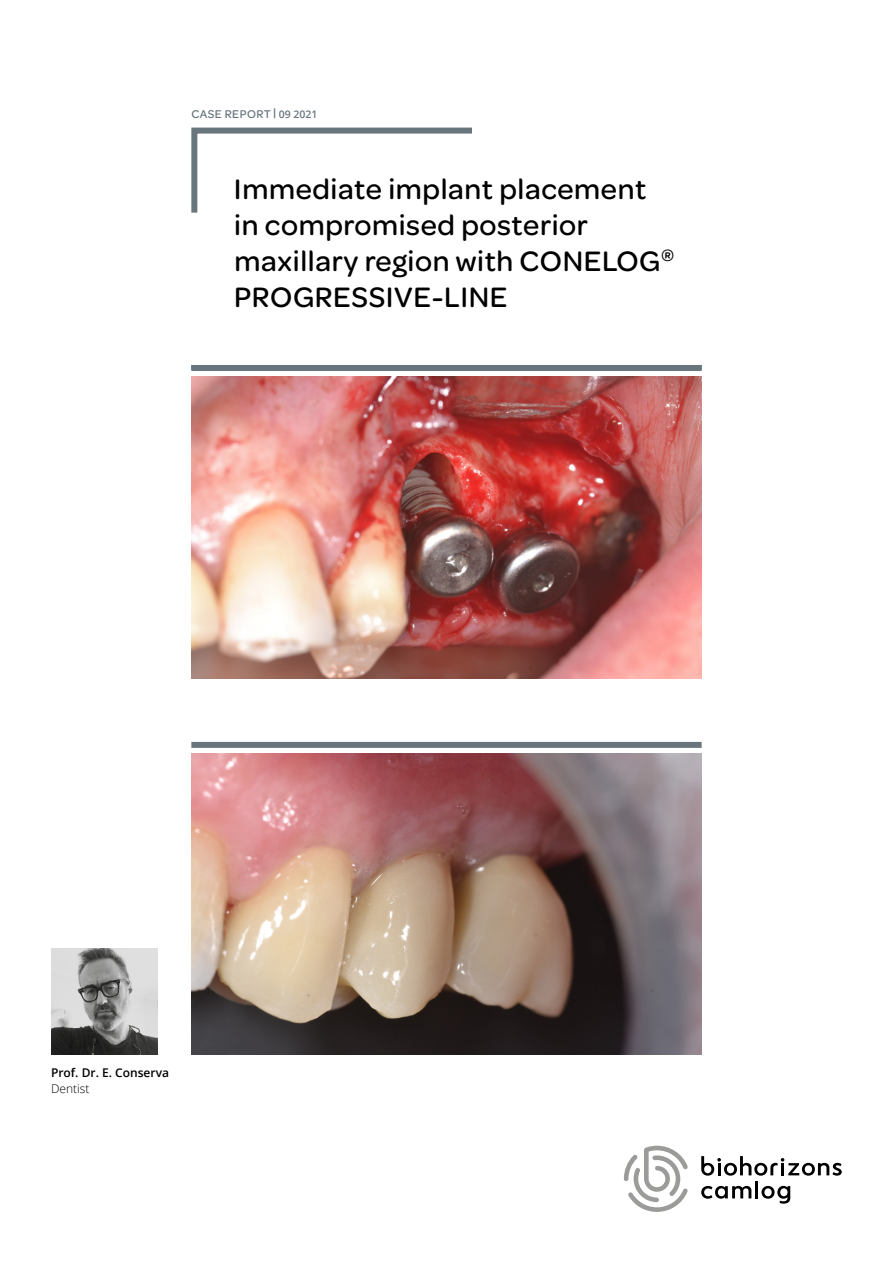
<style>
.page{position:relative;width:893px;height:1263px;background:#fff}
.page>*{position:absolute;margin:0;border:0;box-sizing:border-box;transform-origin:0 0}
.t1{font:500 30px/36px "Omnes";letter-spacing:.02em;color:#000}
.t2{font:600 12px "Open Sans";color:#000}
.t3{font:500 12px "Omnes";letter-spacing:.04em;color:#68757d}
.t4{font:300 12px "Open Sans";color:#000}
.s1{font-family:"Open Sans";font-weight:600;font-size:10.5px}
</style>
<div class="page">
<hr style="left:755px;top:1180px;width:3px;height:18px;background:#000">
<svg style="left:701px;top:1186px;width:50px;height:13px"></svg>
<svg style="left:701px;top:1156px;width:141px;height:20px"></svg>
<svg style="left:761px;top:1186px;width:29px;height:18px"></svg>
<svg style="left:624px;top:1146px;width:64px;height:66px"></svg>
<svg style="left:191px;top:127px;width:281px;height:86px"></svg>
<div style="left:191px;top:365px;width:511px;height:6px;background:#68757d"></div>
<img style="left:51px;top:948px;width:106px;height:106px">
<img style="left:191px;top:753px;width:511px;height:302px">
<div style="left:191px;top:742px;width:511px;height:6px;background:#68757d"></div>
<img style="left:191px;top:377px;width:511px;height:301px">
<p class="t3" style="left:191px;top:106px;width:128px">CASE REPORT | <span class="s1">09 2021</span></p>
<p class="t1" style="left:234px;top:169px;width:442px">Immediate implant placement in compromised posterior maxillary region with CONELOG<sup>®<br></sup>PROGRESSIVE-LINE</p>
<p class="t2" style="left:51px;top:1064px;width:120px">Prof. Dr. E. Conserva</p>
<p class="t4" style="left:51px;top:1080px;width:40px">Dentist</p>
</div>
